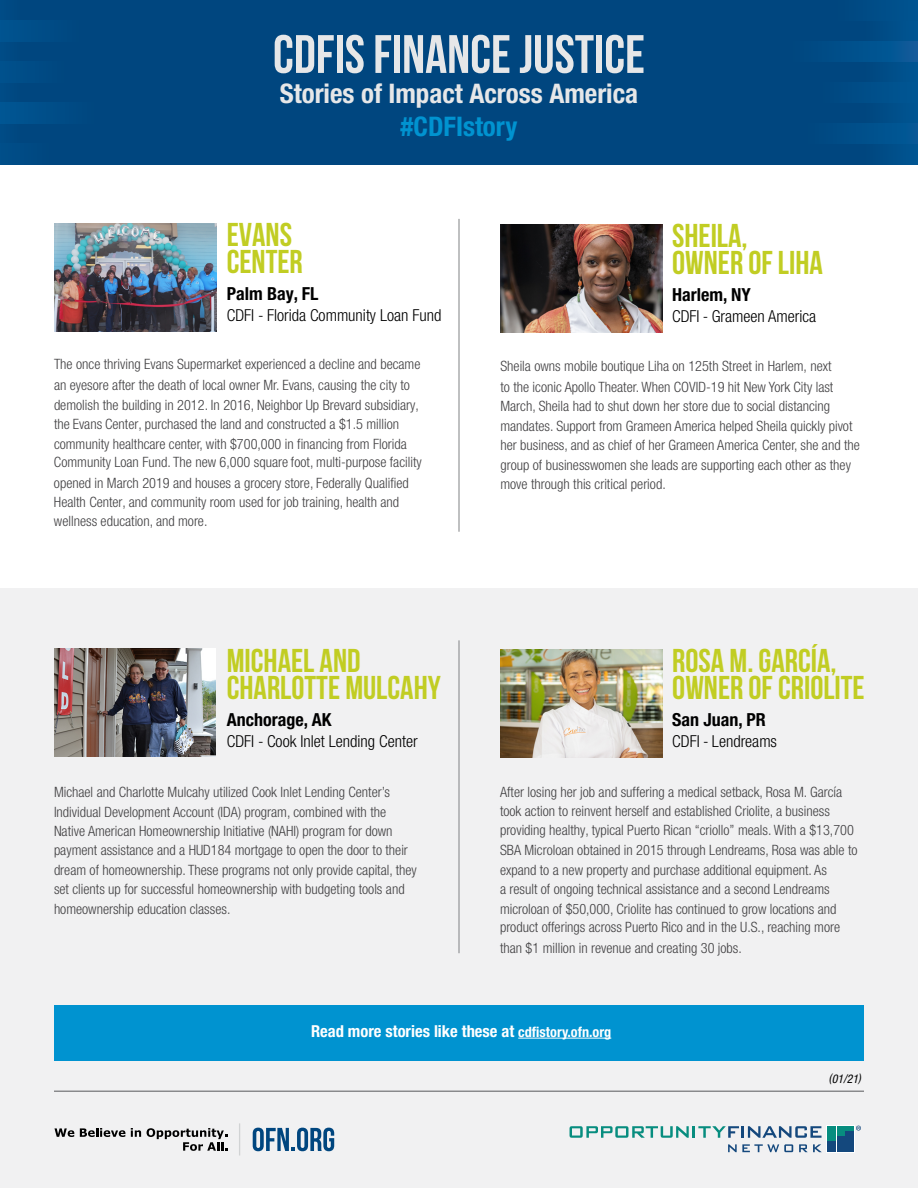
<style>
.page{position:relative;width:918px;height:1188px;background:#fff}
.page>*{position:absolute;margin:0;border:0;box-sizing:border-box;transform-origin:0 0}
.t1{font:700 54px "Bebas Neue";color:#e6e7e8}
.t2{font:700 33px/27px "Bebas Neue";color:#c1cd23}
.t3{font:700 condensed 27px "Helvetica Neue LT Std";color:#e6e7e8}
.t4{font:700 condensed 27px "Helvetica Neue LT Std";color:#0093d0}
.t5{font:700 condensed 18px "Helvetica Neue LT Std";color:#000}
.t6{font:300 condensed 16.5px "Helvetica Neue LT Std";color:#000}
.t7{font:700 condensed 16.5px "Helvetica Neue LT Std";color:#fff}
.t8{font:300 condensed 14.25px/19.5px "Helvetica Neue LT Std";color:#414042}
.t9{font:italic condensed 12px "Helvetica Neue LT Std";color:#000}
.s1{font-size:14.25px}
.s2{font-style:inherit}
</style>
<div class="page">
<div style="left:0;top:589px;width:918px;height:599px;background:#f1f1f2"></div>
<div style="left:0;top:0;width:918px;height:164px;background:#00467f"></div>
<img style="left:55px;top:223px;width:162px;height:108px">
<img style="left:500px;top:224px;width:162px;height:108px">
<img style="left:54px;top:649px;width:162px;height:108px">
<img style="left:500px;top:649px;width:162px;height:108px">
<hr style="left:459px;top:219px;width:1px;height:313px;background:#808285">
<hr style="left:459px;top:640px;width:1px;height:313px;background:#808285">
<div style="left:865px;top:21px;width:53px;height:20px;background:#004e89"></div>
<div style="left:836px;top:0;width:82px;height:21px;background:#004d87"></div>
<div style="left:865px;top:62px;width:53px;height:20px;background:#004e89"></div>
<div style="left:791px;top:41px;width:127px;height:21px;background:linear-gradient(to right,#00467f,#095b9a)"></div>
<div style="left:865px;top:103px;width:53px;height:20px;background:#004e89"></div>
<div style="left:821px;top:82px;width:97px;height:21px;background:#004e89"></div>
<div style="left:865px;top:144px;width:53px;height:20px;background:#004e89"></div>
<div style="left:806px;top:123px;width:112px;height:21px;background:#004f8b"></div>
<div style="left:0;top:123px;width:21px;height:21px;background:#004983"></div>
<div style="left:0;top:144px;width:50px;height:20px;background:#004a84"></div>
<div style="left:0;top:82px;width:21px;height:21px;background:#004983"></div>
<div style="left:0;top:103px;width:95px;height:20px;background:#004e89"></div>
<div style="left:0;top:41px;width:21px;height:21px;background:#004983"></div>
<div style="left:0;top:62px;width:65px;height:20px;background:#004c86"></div>
<div style="left:0;top:0;width:21px;height:21px;background:#004983"></div>
<div style="left:0;top:21px;width:80px;height:20px;background:#004d87"></div>
<hr style="left:54px;top:1091px;width:810px;height:1px;background:#58595b">
<svg style="left:728px;top:1144px;width:65px;height:8px"></svg>
<svg style="left:799px;top:1144px;width:23px;height:8px"></svg>
<svg style="left:570px;top:1126px;width:252px;height:12px"></svg>
<svg style="left:826px;top:1125px;width:29px;height:28px"></svg>
<div style="left:827px;top:1126px;width:9px;height:14px;background:#078d7f"></div>
<div style="left:827px;top:1142px;width:9px;height:10px;background:#14487d"></div>
<div style="left:837px;top:1126px;width:7px;height:10px;background:#078d7f"></div>
<div style="left:837px;top:1137px;width:7px;height:15px;background:#14487d"></div>
<div style="left:846px;top:1131px;width:8px;height:21px;background:#14487d"></div>
<svg style="left:846px;top:1126px;width:15px;height:5px"></svg>
<hr style="left:239px;top:1123px;width:1px;height:33px;background:#d1d3d4">
<svg style="left:253px;top:1128px;width:81px;height:23px"></svg>
<svg style="left:55px;top:1128px;width:19px;height:9px"></svg>
<svg style="left:80px;top:1128px;width:45px;height:9px"></svg>
<svg style="left:131px;top:1128px;width:10px;height:9px"></svg>
<svg style="left:147px;top:1128px;width:80px;height:23px"></svg>
<div style="left:54px;top:1005px;width:810px;height:56px;background:#0093d0"></div>
<hr style="left:518px;top:1038px;width:93px;height:1px;background:#fff">
<h1 class="t1" style="left:273px;top:25px;width:374px">CDFIS FINANCE JUSTICE</h1>
<h3 class="t3" style="left:280px;top:77px;width:360px">Stories of Impact Across America</h3>
<h3 class="t4" style="left:401px;top:110px;width:118px">#CDFIstory</h3>
<h2 class="t2" style="left:227px;top:221px;width:78px">EVANS<br>CENTER</h2>
<p class="t5" style="left:227px;top:283px;width:93px">Palm Bay, FL</p>
<p class="t6" style="left:227px;top:306px;width:216px">CDFI - Florida Community Loan Fund</p>
<h2 class="t2" style="left:672px;top:222px;width:152px">SHEILA,<br>OWNER OF LIHA</h2>
<p class="t5" style="left:672px;top:284px;width:80px">Harlem, NY</p>
<p class="t6" style="left:672px;top:307px;width:146px">CDFI - Grameen America</p>
<p class="t8" style="left:54px;top:354px;width:369px">The once thriving Evans Supermarket experienced a decline and became an eyesore after the death of local owner Mr. Evans, causing the city to demolish the building in 2012. In 2016, Neighbor Up Brevard subsidiary, the Evans Center, purchased the land and constructed a $1.5 million community healthcare center, with $700,000 in financing from Florida Community Loan Fund. The new 6,000 square foot, multi-purpose facility</p>
<p class="t8" style="left:54px;top:473px;width:356px">opened in March 2019 and houses a grocery store, Federally Qualified<br>Health Center, and community room used for job training, health and wellness education, and more.</p>
<h2 class="t2" style="left:227px;top:647px;width:216px">MICHAEL AND<br>CHARLOTTE MULCAHY</h2>
<p class="t5" style="left:227px;top:709px;width:106px">Anchorage, AK</p>
<p class="t6" style="left:227px;top:731px;width:192px">CDFI - Cook Inlet Lending Center</p>
<p class="t8" style="left:54px;top:782px;width:364px">Michael and Charlotte Mulcahy utilized Cook Inlet Lending Center’s Individual Development Account (IDA) program, combined with the Native American Homeownership Initiative (NAHI) program for down payment assistance and a HUD184 mortgage to open the door to their dream of homeownership. These programs not only provide capital, they set clients up for successful homeownership with budgeting tools and homeownership education classes.</p>
<p class="t8" style="left:500px;top:356px;width:361px">Sheila owns mobile boutique Liha on 125th Street in Harlem, next<br>to the iconic Apollo Theater. When COVID-19 hit New York City last March, Sheila had to shut down her store due to social distancing mandates. Support from Grameen America helped Sheila quickly pivot her business, and as chief of her Grameen America Center, she and the group of businesswomen she leads are supporting each other as they move through this critical period.</p>
<h2 class="t2" style="left:672px;top:647px;width:194px">ROSA M. GARCÍA,<br>OWNER OF CRIOLITE</h2>
<p class="t5" style="left:672px;top:709px;width:95px">San Juan, PR</p>
<p class="t6" style="left:672px;top:732px;width:106px">CDFI - Lendreams</p>
<p class="t8" style="left:500px;top:782px;width:355px;line-height:18.9px">After losing her job and suffering a medical setback, Rosa M. García took action to reinvent herself and established Criolite, a business providing healthy, typical Puerto Rican “criollo” meals. With a $13,700</p>
<p class="t8" style="left:500px;top:841px;width:359px">SBA Microloan obtained in 2015 through Lendreams, Rosa was able to expand to a new property and purchase additional equipment. As<br>a result of ongoing technical assistance and a second Lendreams microloan of $50,000, Criolite has continued to grow locations and product offerings across Puerto Rico and in the U.S., reaching more</p>
<p class="t8" style="left:500px;top:938px;width:243px">than $1 million in revenue and creating 30 jobs.</p>
<p class="t7" style="left:311px;top:1021px;width:302px">Read more stories like these at <span class="s1">cdfistory.ofn.org</span></p>
<p class="t9" style="left:829px;top:1071px;width:34px">(<span class="s2">01</span>/2<span class="s2">1</span>)</p>
</div>
